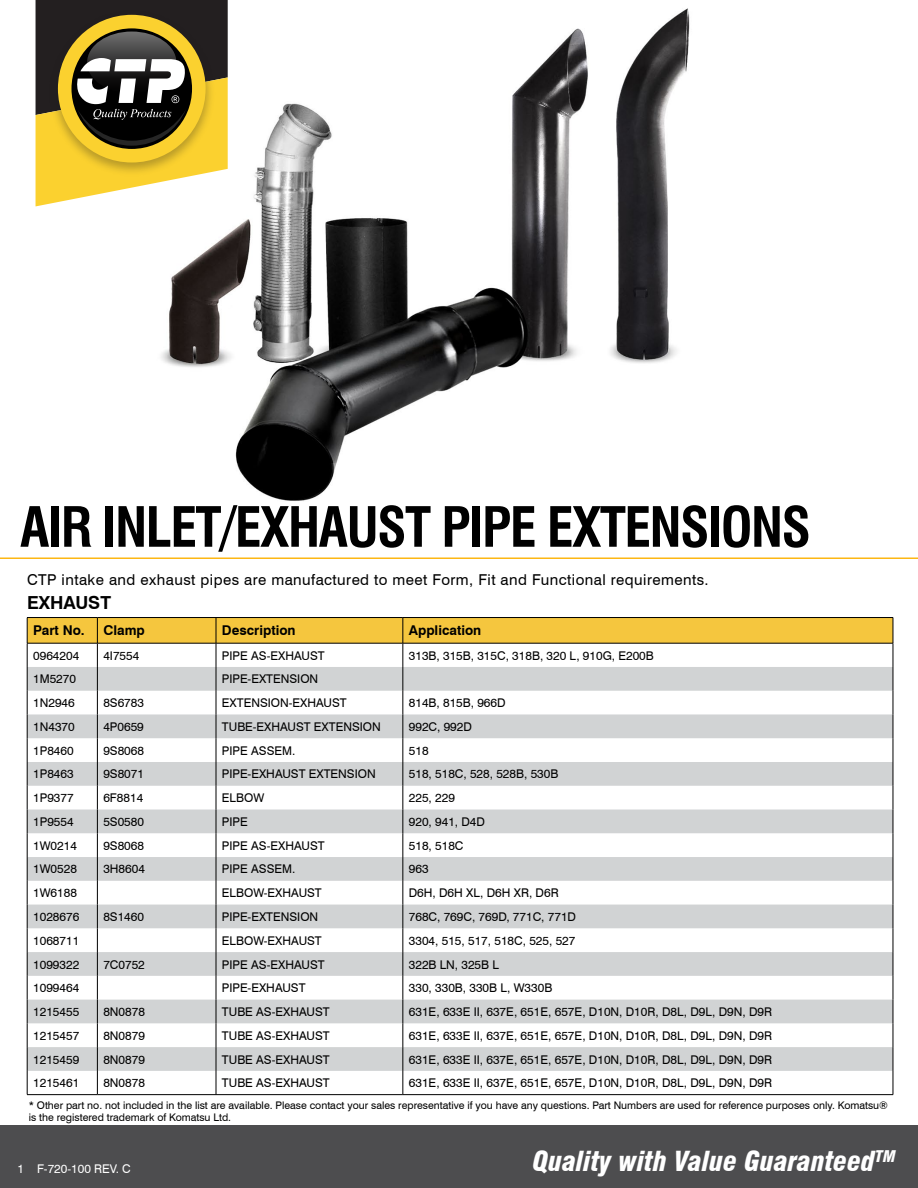
<style>
.page{position:relative;width:918px;height:1188px;background:#fff}
.page>*{position:absolute;margin:0;border:0;box-sizing:border-box;transform-origin:0 0}
.t1{font:700 condensed 54px "Swiss 721 BT";letter-spacing:-.03em;color:#000}
.t2{font:italic 900 condensed 27px "Swiss 721 BT";color:#fff}
.t3{font:700 18px "Swiss 721 BT";color:#000}
.t4{font:15px "Swiss 721 BT";letter-spacing:.03em;color:#000}
.t5{font:700 13.5px "Swiss 721 BT";color:#000}
.t6{font:12px "Swiss 721 BT";color:#000}
.t7{font:12px "Swiss 721 BT";color:#fff}
.t8{font:10.5px/12px "Swiss 721 BT";color:#000}
</style>
<div class="page">
<img style="left:35px;top:0;width:655px;height:501px">
<div style="left:0;top:1125px;width:918px;height:63px;background:#4d4d4f"></div>
<hr style="left:0;top:557px;width:918px;height:2px;background:#fdb714">
<svg style="left:36px;top:0;width:192px;height:206px;background:#978647"></svg>
<hr style="left:27px;top:617px;width:70px;height:1px;background:#000">
<hr style="left:97px;top:617px;width:119px;height:1px;background:#000">
<hr style="left:216px;top:617px;width:187px;height:1px;background:#000">
<hr style="left:403px;top:617px;width:490px;height:1px;background:#000">
<svg style="left:27px;top:618px;width:867px;height:476px"></svg>
<hr style="left:27px;top:643px;width:70px;height:1px;background:#000">
<hr style="left:97px;top:643px;width:119px;height:1px;background:#000">
<hr style="left:216px;top:643px;width:187px;height:1px;background:#000">
<hr style="left:403px;top:643px;width:490px;height:1px;background:#000">
<hr style="left:27px;top:1094px;width:70px;height:1px;background:#000">
<hr style="left:97px;top:1094px;width:119px;height:1px;background:#000">
<hr style="left:216px;top:1094px;width:187px;height:1px;background:#000">
<hr style="left:403px;top:1094px;width:490px;height:1px;background:#000">
<h1 class="t1" style="left:20px;top:495px;width:793px">AIR INLET/EXHAUST PIPE EXTENSIONS</h1>
<p class="t4" style="left:27px;top:571px;width:683px">CTP intake and exhaust pipes are manufactured to meet Form, Fit and Functional requirements.</p>
<h3 class="t3" style="left:27px;top:592px;width:86px">EXHAUST</h3>
<p class="t5" style="left:33px;top:622px;width:53px">Part No.</p>
<p class="t5" style="left:103px;top:622px;width:43px">Clamp</p>
<p class="t5" style="left:222px;top:622px;width:75px">Description</p>
<p class="t5" style="left:409px;top:622px;width:74px">Application</p>
<p class="t6" style="left:33px;top:648px;width:48px">0964204</p>
<p class="t6" style="left:103px;top:648px;width:38px">4I7554</p>
<p class="t6" style="left:222px;top:648px;width:104px">PIPE AS-EXHAUST</p>
<p class="t6" style="left:409px;top:648px;width:246px">313B, 315B, 315C, 318B, 320 L, 910G, E200B</p>
<p class="t6" style="left:33px;top:672px;width:44px">1M5270</p>
<p class="t6" style="left:222px;top:672px;width:98px">PIPE-EXTENSION</p>
<p class="t6" style="left:33px;top:696px;width:43px">1N2946</p>
<p class="t6" style="left:103px;top:696px;width:42px">8S6783</p>
<p class="t6" style="left:222px;top:696px;width:126px">EXTENSION-EXHAUST</p>
<p class="t6" style="left:409px;top:696px;width:98px">814B, 815B, 966D</p>
<p class="t6" style="left:33px;top:719px;width:43px">1N4370</p>
<p class="t6" style="left:103px;top:719px;width:42px">4P0659</p>
<p class="t6" style="left:222px;top:719px;width:160px">TUBE-EXHAUST EXTENSION</p>
<p class="t6" style="left:409px;top:719px;width:65px">992C, 992D</p>
<p class="t6" style="left:33px;top:743px;width:42px">1P8460</p>
<p class="t6" style="left:103px;top:743px;width:42px">9S8068</p>
<p class="t6" style="left:222px;top:743px;width:75px">PIPE ASSEM.</p>
<p class="t6" style="left:409px;top:743px;width:21px">518</p>
<p class="t6" style="left:33px;top:767px;width:42px">1P8463</p>
<p class="t6" style="left:103px;top:767px;width:42px">9S8071</p>
<p class="t6" style="left:222px;top:767px;width:155px">PIPE-EXHAUST EXTENSION</p>
<p class="t6" style="left:409px;top:767px;width:151px">518, 518C, 528, 528B, 530B</p>
<p class="t6" style="left:33px;top:791px;width:42px">1P9377</p>
<p class="t6" style="left:103px;top:791px;width:41px">6F8814</p>
<p class="t6" style="left:222px;top:791px;width:44px">ELBOW</p>
<p class="t6" style="left:409px;top:791px;width:48px">225, 229</p>
<p class="t6" style="left:33px;top:814px;width:42px">1P9554</p>
<p class="t6" style="left:103px;top:814px;width:42px">5S0580</p>
<p class="t6" style="left:222px;top:814px;width:27px">PIPE</p>
<p class="t6" style="left:409px;top:814px;width:78px">920, 941, D4D</p>
<p class="t6" style="left:33px;top:838px;width:45px">1W0214</p>
<p class="t6" style="left:103px;top:838px;width:42px">9S8068</p>
<p class="t6" style="left:222px;top:838px;width:104px">PIPE AS-EXHAUST</p>
<p class="t6" style="left:409px;top:838px;width:56px">518, 518C</p>
<p class="t6" style="left:33px;top:862px;width:45px">1W0528</p>
<p class="t6" style="left:103px;top:862px;width:43px">3H8604</p>
<p class="t6" style="left:222px;top:862px;width:75px">PIPE ASSEM.</p>
<p class="t6" style="left:409px;top:862px;width:21px">963</p>
<p class="t6" style="left:33px;top:886px;width:45px">1W6188</p>
<p class="t6" style="left:222px;top:886px;width:101px">ELBOW-EXHAUST</p>
<p class="t6" style="left:409px;top:886px;width:151px">D6H, D6H XL, D6H XR, D6R</p>
<p class="t6" style="left:33px;top:909px;width:48px">1028676</p>
<p class="t6" style="left:103px;top:909px;width:42px">8S1460</p>
<p class="t6" style="left:222px;top:909px;width:98px">PIPE-EXTENSION</p>
<p class="t6" style="left:409px;top:909px;width:169px">768C, 769C, 769D, 771C, 771D</p>
<p class="t6" style="left:33px;top:933px;width:48px">1068711</p>
<p class="t6" style="left:222px;top:933px;width:101px">ELBOW-EXHAUST</p>
<p class="t6" style="left:409px;top:933px;width:168px">3304, 515, 517, 518C, 525, 527</p>
<p class="t6" style="left:33px;top:957px;width:48px">1099322</p>
<p class="t6" style="left:103px;top:957px;width:43px">7C0752</p>
<p class="t6" style="left:222px;top:957px;width:104px">PIPE AS-EXHAUST</p>
<p class="t6" style="left:409px;top:957px;width:92px">322B LN, 325B L</p>
<p class="t6" style="left:33px;top:981px;width:48px">1099464</p>
<p class="t6" style="left:222px;top:981px;width:85px">PIPE-EXHAUST</p>
<p class="t6" style="left:409px;top:981px;width:145px">330, 330B, 330B L, W330B</p>
<p class="t6" style="left:33px;top:1004px;width:48px">1215455</p>
<p class="t6" style="left:103px;top:1004px;width:43px">8N0878</p>
<p class="t6" style="left:222px;top:1004px;width:109px">TUBE AS-EXHAUST</p>
<p class="t6" style="left:409px;top:1004px;width:365px">631E, 633E II, 637E, 651E, 657E, D10N, D10R, D8L, D9L, D9N, D9R</p>
<p class="t6" style="left:33px;top:1028px;width:48px">1215457</p>
<p class="t6" style="left:103px;top:1028px;width:43px">8N0879</p>
<p class="t6" style="left:222px;top:1028px;width:109px">TUBE AS-EXHAUST</p>
<p class="t6" style="left:409px;top:1028px;width:365px">631E, 633E II, 637E, 651E, 657E, D10N, D10R, D8L, D9L, D9N, D9R</p>
<p class="t6" style="left:33px;top:1052px;width:48px">1215459</p>
<p class="t6" style="left:103px;top:1052px;width:43px">8N0879</p>
<p class="t6" style="left:222px;top:1052px;width:109px">TUBE AS-EXHAUST</p>
<p class="t6" style="left:409px;top:1052px;width:365px">631E, 633E II, 637E, 651E, 657E, D10N, D10R, D8L, D9L, D9N, D9R</p>
<p class="t6" style="left:33px;top:1076px;width:48px">1215461</p>
<p class="t6" style="left:103px;top:1076px;width:43px">8N0878</p>
<p class="t6" style="left:222px;top:1076px;width:109px">TUBE AS-EXHAUST</p>
<p class="t6" style="left:409px;top:1076px;width:365px">631E, 633E II, 637E, 651E, 657E, D10N, D10R, D8L, D9L, D9N, D9R</p>
<p class="t8" style="left:29px;top:1099px;width:861px">* Other part no. not included in the list are available. Please contact your sales representative if you have any questions. Part Numbers are used for reference purposes only. Komatsu® is the registered trademark of Komatsu Ltd.</p>
<p class="t7" style="left:17px;top:1162px;width:115px">1 F-720-100 REV. C</p>
<h2 class="t2" style="left:533px;top:1145px;width:364px">Quality with Value Guaranteed<sup>TM</sup></h2>
</div>
